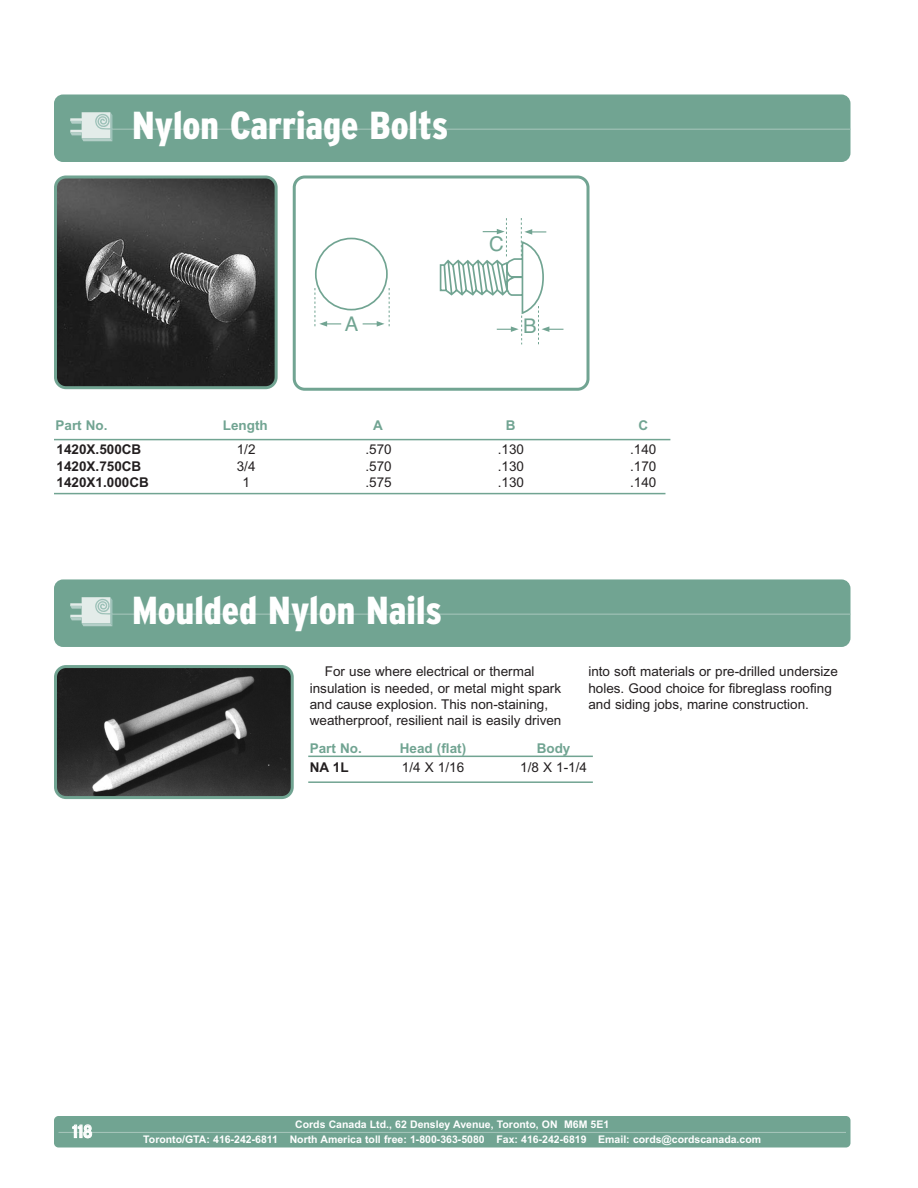
<style>
.page{position:relative;width:918px;height:1188px;background:#fff}
.page>*{position:absolute;margin:0;border:0;box-sizing:border-box;transform-origin:0 0}
.t1{font:900 condensed 39px "Interstate";color:#fff}
.t2{font:20.25px "Helvetica";color:#71a492}
.t3{font:700 condensed 18px "Interstate";color:#fff}
.t4{font:13.5px/16.2px "Arial";color:#231f20;text-align:justify}
.t5{font:700 13.5px/16.2px "Arial";color:#231f20}
.t6{font:700 13.5px "Arial";color:#71a492}
.t7{font:700 10.5px/15px "Arial";color:#fff;text-align:center}
</style>
<div class="page">
<div style="left:54px;top:94px;width:796px;height:68px;background:#71a492;border-radius:9px"></div>
<hr style="left:108px;top:129px;width:742px;height:1px;background:#a3c3b8">
<svg style="left:70px;top:112px;width:43px;height:29px"></svg>
<svg style="left:54px;top:176px;width:224px;height:213px"></svg>
<svg style="left:293px;top:176px;width:297px;height:215px"></svg>
<hr style="left:54px;top:439px;width:616px;height:1px;background:#71a492">
<hr style="left:54px;top:493px;width:611px;height:1px;background:#71a492">
<div style="left:54px;top:1116px;width:796px;height:32px;background:#71a492;border-radius:4px"></div>
<hr style="left:58px;top:1132px;width:788px;height:1px;background:#a3c3b8">
<svg style="left:54px;top:665px;width:240px;height:134px"></svg>
<hr style="left:308px;top:756px;width:285px;height:1px;background:#71a492">
<hr style="left:308px;top:781px;width:285px;height:2px;background:#71a492">
<div style="left:54px;top:579px;width:796px;height:68px;background:#71a492;border-radius:9px"></div>
<hr style="left:108px;top:614px;width:742px;height:1px;background:#a3c3b8">
<svg style="left:70px;top:597px;width:43px;height:29px"></svg>
<h1 class="t1" style="left:132px;top:111px;width:318px">Nylon Carriage Bolts</h1>
<h2 class="t2" style="left:489px;top:236px;width:16px">C</h2>
<h2 class="t2" style="left:345px;top:316px;width:15px">A</h2>
<h2 class="t2" style="left:523px;top:319px;width:15px">B</h2>
<p class="t6" style="left:56px;top:420px;width:54px">Part No.</p>
<p class="t6" style="left:223px;top:420px;width:46px">Length</p>
<p class="t6" style="left:373px;top:420px;width:11px">A</p>
<p class="t6" style="left:506px;top:420px;width:11px">B</p>
<p class="t6" style="left:638px;top:420px;width:11px">C</p>
<p class="t5" style="left:57px;top:443px;width:94px">1420X.500CB<br>1420X.750CB<br>1420X1.000CB</p>
<p class="t4" style="left:237px;top:443px;width:20px;text-align:center">1/2<br>3/4<br>1</p>
<p class="t4" style="left:365px;top:443px;width:28px">.570 .570 .575</p>
<p class="t4" style="left:498px;top:443px;width:28px">.130 .130 .130</p>
<p class="t4" style="left:630px;top:443px;width:28px">.140 .170 .140</p>
<h1 class="t1" style="left:132px;top:596px;width:311px">Moulded Nylon Nails</h1>
<p class="t4" style="left:310px;top:665px;width:253px;text-align:left;text-indent:15px">For use where electrical or thermal insulation is needed, or metal might spark and cause explosion. This non-staining, weatherproof, resilient nail is easily driven</p>
<p class="t4" style="left:588px;top:665px;width:251px;text-align:left">into soft materials or pre-drilled undersize holes. Good choice for fibreglass roofing and siding jobs, marine construction.</p>
<p class="t6" style="left:310px;top:743px;width:54px">Part No.</p>
<p class="t6" style="left:400px;top:743px;width:68px">Head (flat)</p>
<p class="t6" style="left:537px;top:743px;width:35px">Body</p>
<p class="t5" style="left:310px;top:761px;width:40px">NA 1L</p>
<p class="t4" style="left:402px;top:761px;width:64px">1/4 X 1/16</p>
<p class="t4" style="left:520px;top:761px;width:68px">1/8 X 1-1/4</p>
<h3 class="t3" style="left:72px;top:1124px;width:22px">118</h3>
<p class="t7" style="left:143px;top:1118px;width:619px">Cords Canada Ltd., 62 Densley Avenue, Toronto, ON M6M 5E1<br>Toronto/GTA: 416-242-6811 North America toll free: 1-800-363-5080 Fax: 416-242-6819 Email: cords@cordscanada.com</p>
</div>
